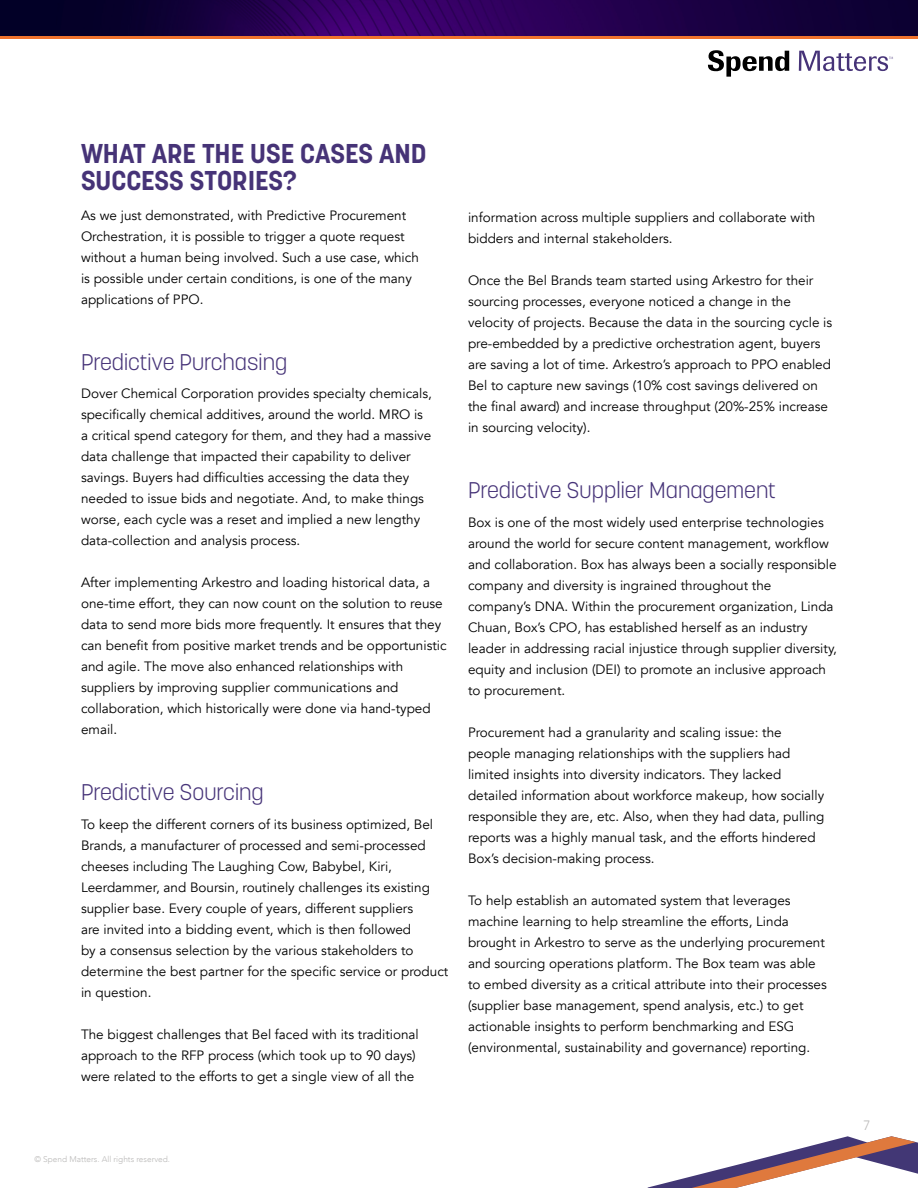
<style>
.page{position:relative;width:918px;height:1188px;background:#fff}
.page>*{position:absolute;margin:0;border:0;box-sizing:border-box;transform-origin:0 0}
.t1{font:700 27px/27px "Korolev";color:#463377}
.t2{font:300 22.5px "Korolev";color:#463378}
.t3{font:13.5px/21px "Avenir";color:#000}
.t4{font:300 13.5px "Avenir";color:#b9b8b7}
.t5{font:300 8.25px "Avenir";color:#b9b8b7}
</style>
<div class="page">
<svg style="left:648px;top:1136px;width:270px;height:52px"></svg>
<img style="left:0;top:0;width:918px;height:36px">
<hr style="left:0;top:36px;width:918px;height:3px;background:#f0732d">
<svg style="left:708px;top:50px;width:81px;height:27px"></svg>
<svg style="left:799px;top:51px;width:94px;height:20px"></svg>
<h1 class="t1" style="left:81px;top:140px;width:347px">WHAT ARE THE USE CASES AND<br>SUCCESS STORIES?</h1>
<p class="t3" style="left:81px;top:205px;width:339px">As we just demonstrated, with Predictive Procurement Orchestration, it is possible to trigger a quote request without a human being involved. Such a use case, which is possible under certain conditions, is one of the many applications of PPO.</p>
<h2 class="t2" style="left:81px;top:348px;width:208px">Predictive Purchasing</h2>
<p class="t3" style="left:81px;top:383px;width:352px">Dover Chemical Corporation provides specialty chemicals, specifically chemical additives, around the world. MRO is a critical spend category for them, and they had a massive data challenge that impacted their capability to deliver savings. Buyers had difficulties accessing the data they needed to issue bids and negotiate. And, to make things worse, each cycle was a reset and implied a new lengthy data-collection and analysis process.</p>
<p class="t3" style="left:81px;top:572px;width:367px">After implementing Arkestro and loading historical data, a one-time effort, they can now count on the solution to reuse data to send more bids more frequently. It ensures that they can benefit from positive market trends and be opportunistic and agile. The move also enhanced relationships with suppliers by improving supplier communications and collaboration, which historically were done via hand-typed email.</p>
<h2 class="t2" style="left:81px;top:778px;width:184px">Predictive Sourcing</h2>
<p class="t3" style="left:81px;top:814px;width:369px">To keep the different corners of its business optimized, Bel Brands, a manufacturer of processed and semi-processed cheeses including The Laughing Cow, Babybel, Kiri, Leerdammer, and Boursin, routinely challenges its existing supplier base. Every couple of years, different suppliers<br>are invited into a bidding event, which is then followed<br>by a consensus selection by the various stakeholders to determine the best partner for the specific service or product in question.</p>
<p class="t3" style="left:81px;top:1024px;width:339px">The biggest challenges that Bel faced with its traditional approach to the RFP process (which took up to 90 days) were related to the efforts to get a single view of all the</p>
<p class="t3" style="left:468px;top:207px;width:349px">information across multiple suppliers and collaborate with bidders and internal stakeholders.</p>
<p class="t3" style="left:468px;top:270px;width:366px">Once the Bel Brands team started using Arkestro for their sourcing processes, everyone noticed a change in the velocity of projects. Because the data in the sourcing cycle is pre-embedded by a predictive orchestration agent, buyers are saving a lot of time. Arkestro’s approach to PPO enabled Bel to capture new savings (10% cost savings delivered on the final award) and increase throughput (20%-25% increase in sourcing velocity).</p>
<h2 class="t2" style="left:468px;top:476px;width:309px">Predictive Supplier Management</h2>
<p class="t3" style="left:468px;top:512px;width:371px">Box is one of the most widely used enterprise technologies around the world for secure content management, workflow and collaboration. Box has always been a socially responsible company and diversity is ingrained throughout the company’s DNA. Within the procurement organization, Linda Chuan, Box’s CPO, has established herself as an industry leader in addressing racial injustice through supplier diversity, equity and inclusion (DEI) to promote an inclusive approach to procurement.</p>
<p class="t3" style="left:468px;top:722px;width:358px">Procurement had a granularity and scaling issue: the people managing relationships with the suppliers had limited insights into diversity indicators. They lacked detailed information about workforce makeup, how socially responsible they are, etc. Also, when they had data, pulling reports was a highly manual task, and the efforts hindered Box’s decision-making process.</p>
<p class="t3" style="left:468px;top:890px;width:360px">To help establish an automated system that leverages machine learning to help streamline the efforts, Linda brought in Arkestro to serve as the underlying procurement and sourcing operations platform. The Box team was able to embed diversity as a critical attribute into their processes (supplier base management, spend analysis, etc.) to get actionable insights to perform benchmarking and ESG (environmental, sustainability and governance) reporting.</p>
<p class="t5" style="left:35px;top:1155px;width:137px">© Spend Matters. All rights reserved.</p>
<p class="t4" style="left:863px;top:1117px;width:9px">7</p>
</div>
